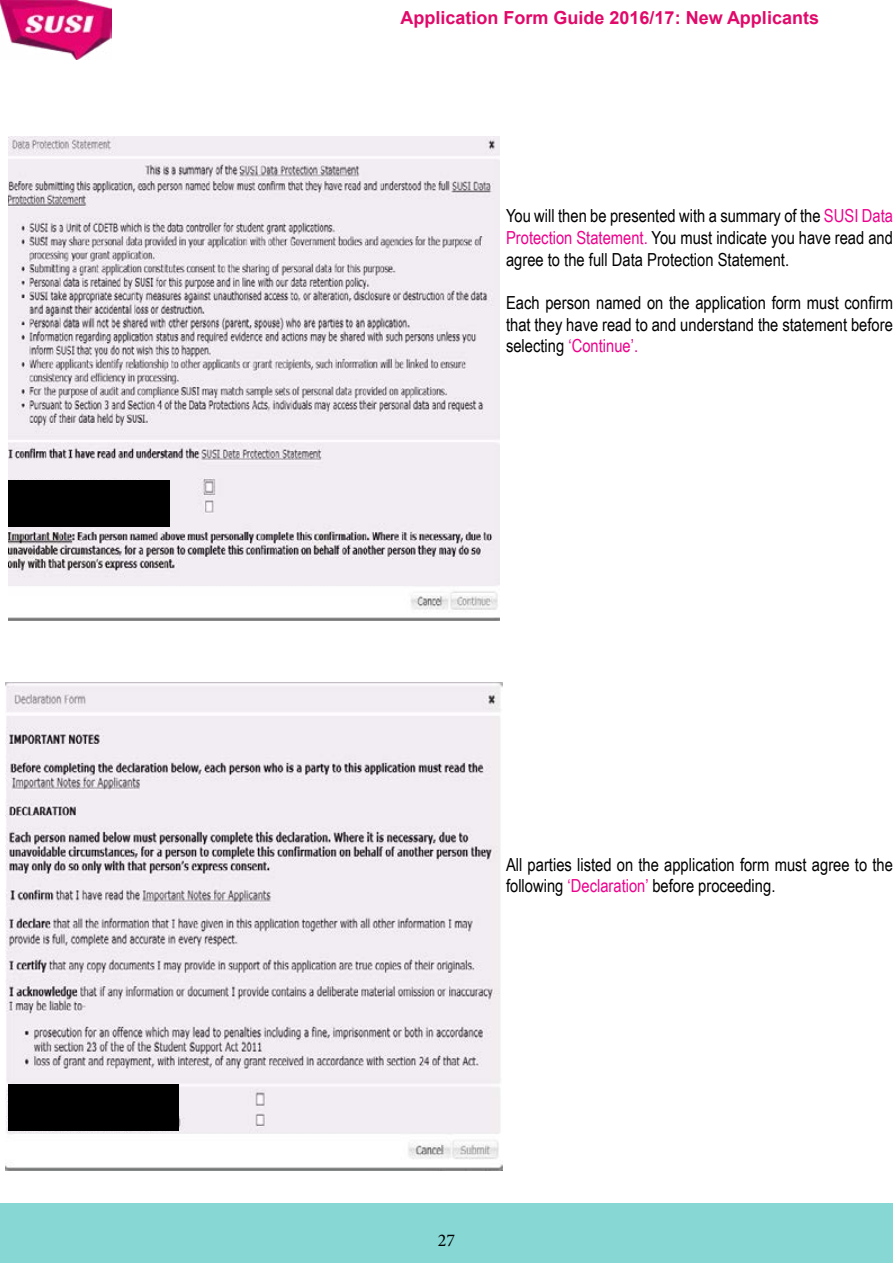
<style>
.page{position:relative;width:893px;height:1263px;background:#fff}
.page>*{position:absolute;margin:0;border:0;box-sizing:border-box;transform-origin:0 0}
.t1{font:18px/21.6px "Arial Narrow";color:#000;text-align:justify}
.t2{font:700 18px "Arial";color:#e1096a}
.t3{font:18px "Minion Pro";color:#000}
.s1{color:#ec008c}
</style>
<div class="page">
<div style="left:0;top:1203px;width:893px;height:60px;background:#87d7d4"></div>
<img style="left:0;top:0;width:112px;height:60px">
<img style="left:9px;top:136px;width:491px;height:485px">
<div style="left:9px;top:480px;width:161px;height:47px;background:#000"></div>
<img style="left:5px;top:682px;width:498px;height:489px">
<div style="left:9px;top:1084px;width:170px;height:47px;background:#000"></div>
<p class="t2" style="left:401px;top:5px;width:420px">Application Form Guide 2016/17: New Applicants</p>
<p class="t1" style="left:506px;top:205px;width:388px">You will then be presented with a summary of the <span class="s1">SUSI Data Protection Statement.</span> You must indicate you have read and agree to the full Data Protection Statement.</p>
<p class="t1" style="left:506px;top:291px;width:388px">Each person named on the application form must confirm that they have read to and understand the statement before selecting <span class="s1">‘Continue’.</span></p>
<p class="t1" style="left:506px;top:853px;width:388px">All parties listed on the application form must agree to the following <span class="s1">‘Declaration’</span> before proceeding.</p>
<p class="t3" style="left:438px;top:1228px;width:19px">27</p>
</div>
